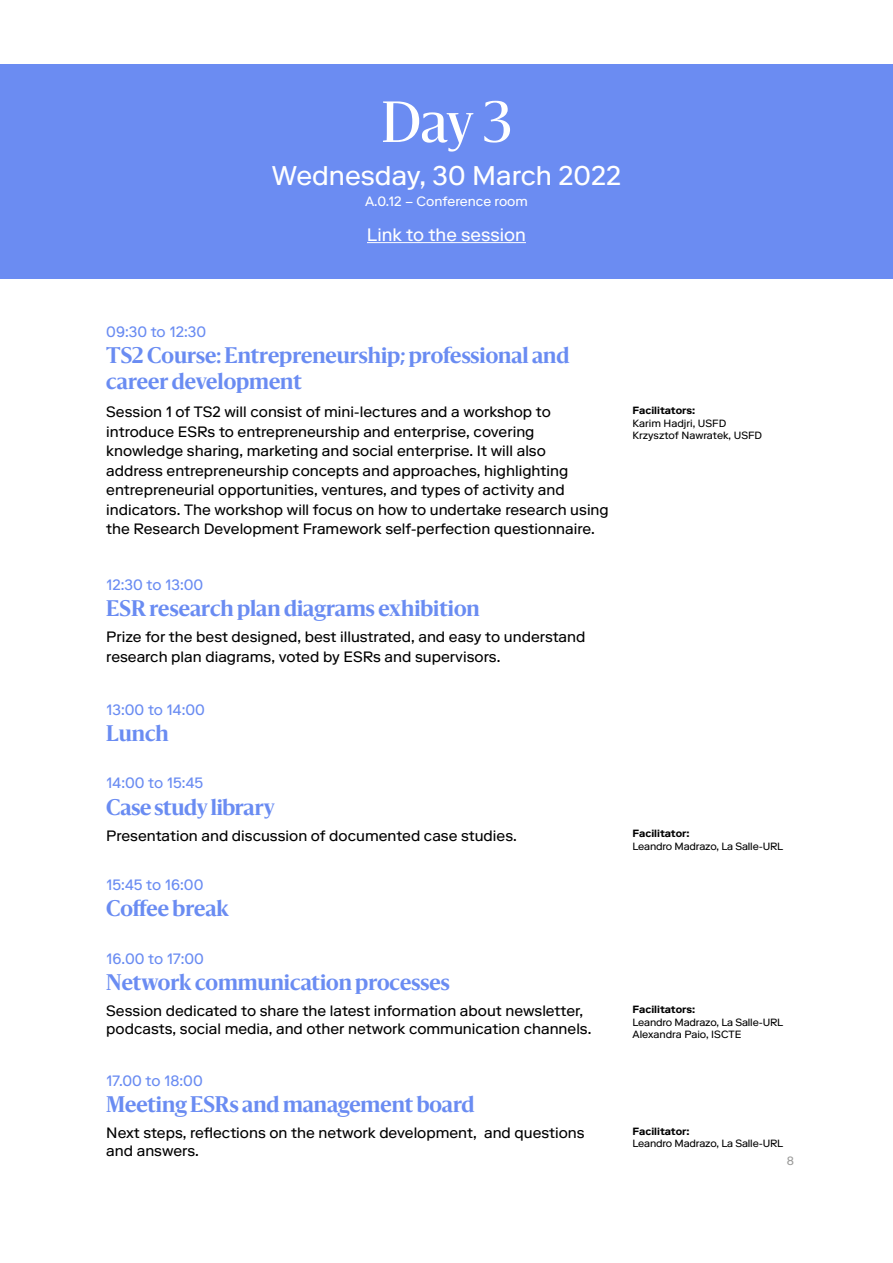
<style>
.page{position:relative;width:893px;height:1263px;background:#fff}
.page>*{position:absolute;margin:0;border:0;box-sizing:border-box;transform-origin:0 0}
.t1{font:54px "Sanomat";color:#fff}
.t2{font:27px "Riforma LL";color:#fff}
.t3{font:700 21px/25.2px "Sanomat";color:#6a8cf2}
.t4{font:18px "Riforma LL";color:#fff}
.t5{font:15px/19.5px "Riforma LL";color:#000}
.t6{font:15px "Riforma LL";color:#6a8cf2}
.t7{font:13.5px "Riforma LL";color:#fff}
.t8{font:12px "Riforma LL";color:#9b9b9a}
.t9{font:10.5px/12.6px "Riforma LL";letter-spacing:-.015em;color:#000}
.t10{font:700 10.5px "Riforma LL";color:#000}
</style>
<div class="page">
<div style="left:0;top:65px;width:893px;height:214px;background:#6b8cf2"></div>
<hr style="left:367px;top:242px;width:159px;height:1px;background:#fff">
<h1 class="t1" style="left:381px;top:83px;width:132px">Day 3</h1>
<h2 class="t2" style="left:272px;top:158px;width:351px">Wednesday, 30 March 2022</h2>
<p class="t4" style="left:367px;top:223px;width:161px">Link to the session</p>
<p class="t7" style="left:365px;top:193px;width:164px">A.0.12 – Conference room</p>
<p class="t6" style="left:106px;top:322px;width:101px">09:30 to 12:30</p>
<h3 class="t3" style="left:106px;top:341px;width:465px">TS2 Course: Entrepreneurship; professional and career development</h3>
<p class="t5" style="left:106px;top:402px;width:504px">Session 1 of TS2 will consist of mini-lectures and a workshop to introduce ESRs to entrepreneurship and enterprise, covering knowledge sharing, marketing and social enterprise. It will also<br>address entrepreneurship concepts and approaches, highlighting entrepreneurial opportunities, ventures, and types of activity and indicators. The workshop will focus on how to undertake research using the Research Development Framework self-perfection questionnaire.</p>
<p class="t6" style="left:106px;top:575px;width:99px">12:30 to 13:00</p>
<h3 class="t3" style="left:106px;top:594px;width:375px">ESR research plan diagrams exhibition</h3>
<p class="t5" style="left:106px;top:627px;width:481px">Prize for the best designed, best illustrated, and easy to understand research plan diagrams, voted by ESRs and supervisors.</p>
<p class="t6" style="left:106px;top:700px;width:100px">13:00 to 14:00</p>
<h3 class="t3" style="left:106px;top:719px;width:64px">Lunch</h3>
<p class="t6" style="left:106px;top:773px;width:98px">14:00 to 15:45</p>
<h3 class="t3" style="left:106px;top:792px;width:170px">Case study library</h3>
<p class="t5" style="left:106px;top:825px;width:412px">Presentation and discussion of documented case studies.</p>
<p class="t6" style="left:106px;top:875px;width:99px">15:45 to 16:00</p>
<h3 class="t3" style="left:106px;top:894px;width:124px">Coffee break</h3>
<p class="t6" style="left:106px;top:949px;width:99px">16.00 to 17:00</p>
<h3 class="t3" style="left:106px;top:968px;width:345px">Network communication processes</h3>
<p class="t5" style="left:106px;top:1002px;width:487px;line-height:18px">Session dedicated to share the latest information about newsletter, podcasts, social media, and other network communication channels.</p>
<p class="t6" style="left:106px;top:1071px;width:98px">17.00 to 18:00</p>
<h3 class="t3" style="left:106px;top:1090px;width:370px">Meeting ESRs and management board</h3>
<p class="t5" style="left:106px;top:1123px;width:480px;line-height:18px">Next steps, reflections on the network development, and questions and answers.</p>
<p class="t10" style="left:632px;top:403px;width:64px">Facilitators:</p>
<p class="t9" style="left:632px;top:416px;width:131px">Karim Hadjri, USFD<br>Krzysztof Nawratek, USFD</p>
<p class="t10" style="left:632px;top:827px;width:59px">Facilitator:</p>
<p class="t9" style="left:632px;top:840px;width:152px">Leandro Madrazo, La Salle-URL</p>
<p class="t10" style="left:632px;top:1002px;width:64px">Facilitators:</p>
<p class="t9" style="left:632px;top:1015px;width:152px">Leandro Madrazo, La Salle-URL<br>Alexandra Paio, ISCTE</p>
<p class="t10" style="left:632px;top:1124px;width:59px">Facilitator:</p>
<p class="t9" style="left:632px;top:1137px;width:152px">Leandro Madrazo, La Salle-URL</p>
<p class="t8" style="left:787px;top:1153px;width:9px">8</p>
</div>
